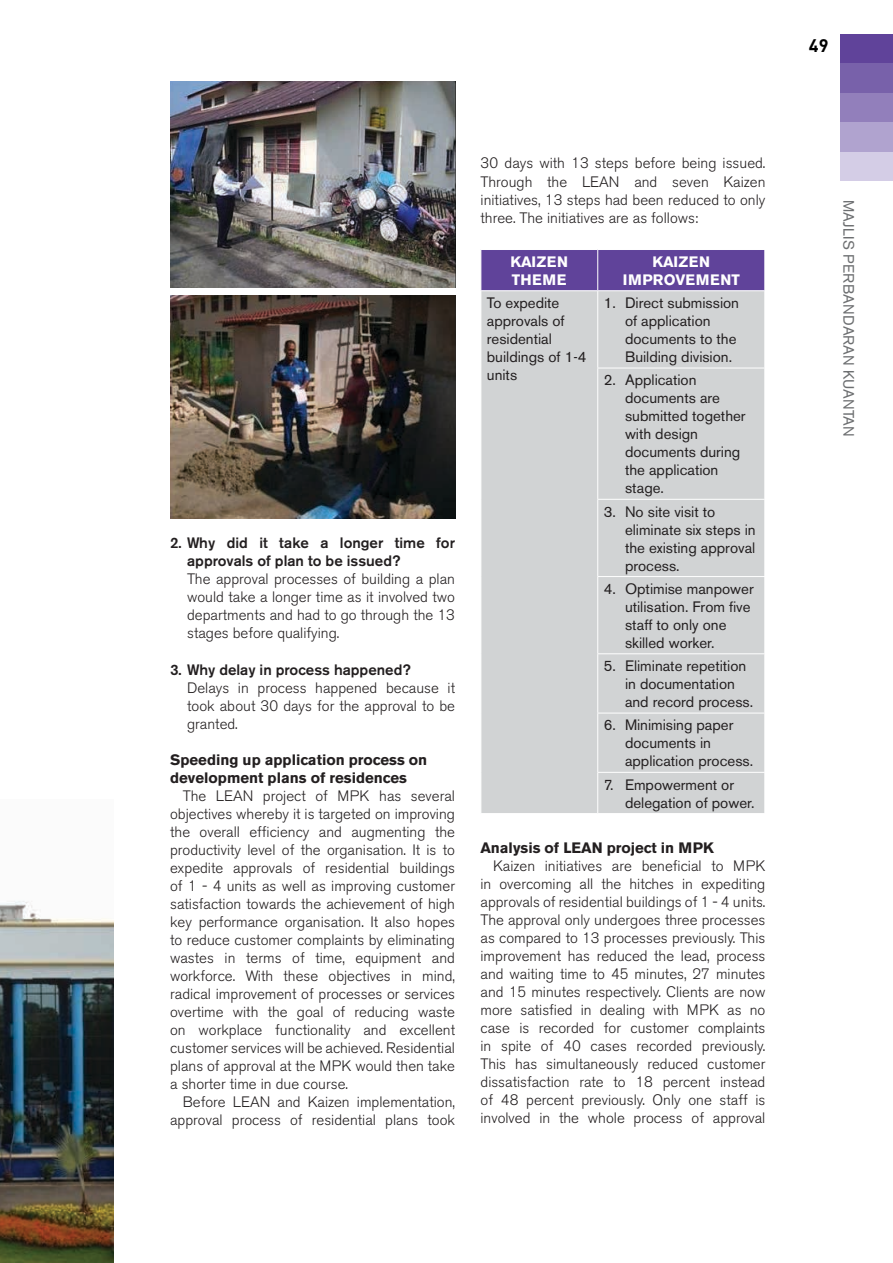
<style>
.page{position:relative;width:893px;height:1263px;background:#fff}
.page>*{position:absolute;margin:0;border:0;box-sizing:border-box;transform-origin:0 0}
.t1{font:700 18px "DIN";color:#000}
.t2{font:300 15px/18px "Akzidenz Grotesk BE";color:#231f20;text-align:justify}
.t3{font:15px/18px "Akzidenz Grotesk BE";color:#231f20}
.t4{font:700 15px/18px "Akzidenz Grotesk BE";color:#231f20}
.t5{font:500 15px/18px "Akzidenz Grotesk BE";color:#231f20}
.t6{font:700 15px/18px "Akzidenz Grotesk BE";letter-spacing:.04em;color:#fff}
.t7{font:15px "Akzidenz Grotesk BE";color:#6d6f71}
</style>
<div class="page">
<div style="left:840px;top:151px;width:53px;height:30px;background:#d4cde6"></div>
<div style="left:840px;top:93px;width:53px;height:29px;background:#927fbb"></div>
<div style="left:840px;top:34px;width:53px;height:29px;background:#60439a"></div>
<div style="left:840px;top:63px;width:53px;height:30px;background:#7861aa"></div>
<div style="left:840px;top:122px;width:53px;height:29px;background:#b0a3cf"></div>
<div style="left:481px;top:250px;width:283px;height:40px;background:#60439a"></div>
<div style="left:481px;top:291px;width:283px;height:522px;background:#d1d3d4"></div>
<hr style="left:597px;top:250px;width:1px;height:40px;background:#fff">
<hr style="left:597px;top:291px;width:1px;height:77px;background:#fff">
<hr style="left:597px;top:368px;width:168px;height:1px;background:#fff">
<hr style="left:597px;top:368px;width:1px;height:131px;background:#fff">
<hr style="left:597px;top:499px;width:168px;height:1px;background:#fff">
<hr style="left:597px;top:500px;width:1px;height:76px;background:#fff">
<hr style="left:597px;top:576px;width:168px;height:1px;background:#fff">
<hr style="left:597px;top:577px;width:1px;height:76px;background:#fff">
<hr style="left:597px;top:653px;width:168px;height:1px;background:#fff">
<hr style="left:597px;top:654px;width:1px;height:59px;background:#fff">
<hr style="left:597px;top:713px;width:168px;height:1px;background:#fff">
<hr style="left:597px;top:713px;width:1px;height:59px;background:#fff">
<hr style="left:597px;top:772px;width:168px;height:1px;background:#fff">
<hr style="left:597px;top:773px;width:1px;height:40px;background:#fff">
<img style="left:170px;top:82px;width:285px;height:205px">
<img style="left:170px;top:296px;width:285px;height:223px">
<img style="left:0;top:901px;width:113px;height:362px">
<p class="t5" style="left:187px;top:534px;width:269px;text-indent:-17px">2. Why did it take a longer time for approvals of plan to be issued?</p>
<p class="t2" style="left:187px;top:571px;width:269px">The approval processes of building a plan would take a longer time as it involved two departments and had to go through the 13 stages before qualifying.</p>
<p class="t5" style="left:170px;top:660px;width:242px">3. Why delay in process happened?</p>
<p class="t2" style="left:187px;top:679px;width:269px">Delays in process happened because it took about 30 days for the approval to be granted.</p>
<p class="t4" style="left:170px;top:750px;width:259px">Speeding up application process on development plans of residences</p>
<p class="t2" style="left:170px;top:787px;width:286px;text-indent:13px">The LEAN project of MPK has several objectives whereby it is targeted on improving the overall efficiency and augmenting the productivity level of the organisation. It is to expedite approvals of residential buildings of 1 - 4 units as well as improving customer satisfaction towards the achievement of high key performance organisation. It also hopes to reduce customer complaints by eliminating wastes in terms of time, equipment and workforce. With these objectives in mind, radical improvement of processes or services overtime with the goal of reducing waste on workplace functionality and excellent customer services will be achieved. Residential plans of approval at the MPK would then take a shorter time in due course.</p>
<p class="t2" style="left:170px;top:1093px;width:286px;text-align:right">Before LEAN and Kaizen implementation, approval process of residential plans took</p>
<p class="t2" style="left:481px;top:155px;width:286px">30 days with 13 steps before being issued.<br>Through the LEAN and seven Kaizen initiatives, 13 steps had been reduced to only three. The initiatives are as follows:</p>
<p class="t6" style="left:510px;top:253px;width:59px">KAIZEN<br>THEME</p>
<p class="t6" style="left:623px;top:253px;width:118px;text-align:center">KAIZEN<br>IMPROVEMENT</p>
<p class="t3" style="left:487px;top:294px;width:101px">To expedite approvals of residential buildings of 1-4 units</p>
<p class="t3" style="left:625px;top:294px;width:116px;text-indent:-21px">1. Direct submission of application documents to the<br>Building division.</p>
<p class="t3" style="left:625px;top:371px;width:122px;text-indent:-21px">2. Application documents are submitted together with design documents during the application stage.</p>
<p class="t3" style="left:625px;top:502px;width:132px;text-indent:-21px">3. No site visit to eliminate six steps in the existing approval process.</p>
<p class="t3" style="left:625px;top:580px;width:130px;text-indent:-21px">4. Optimise manpower utilisation. From five staff to only one skilled worker.</p>
<p class="t3" style="left:625px;top:657px;width:130px;text-indent:-21px">5. Eliminate repetition in documentation and record process.</p>
<p class="t3" style="left:625px;top:716px;width:130px;text-indent:-21px">6. Minimising paper documents in application process.</p>
<p class="t3" style="left:625px;top:775px;width:131px;text-indent:-21px">7. Empowerment or delegation of power.</p>
<p class="t4" style="left:480px;top:839px;width:235px">Analysis of LEAN project in MPK</p>
<p class="t2" style="left:480px;top:857px;width:286px;text-indent:13px">Kaizen initiatives are beneficial to MPK in overcoming all the hitches in expediting approvals of residential buildings of 1 - 4 units.<br>The approval only undergoes three processes as compared to 13 processes previously. This improvement has reduced the lead, process and waiting time to 45 minutes, 27 minutes and 15 minutes respectively. Clients are now more satisfied in dealing with MPK as no case is recorded for customer complaints in spite of 40 cases recorded previously.<br>This has simultaneously reduced customer dissatisfaction rate to 18 percent instead of 48 percent previously. Only one staff is involved in the whole process of approval</p>
<p class="t1" style="left:809px;top:34px;width:21px">49</p>
<p class="t7" style="left:858px;top:200px;width:238px;rotate:90deg">MAJLIS PERBANDARAN KUANTAN</p>
</div>
